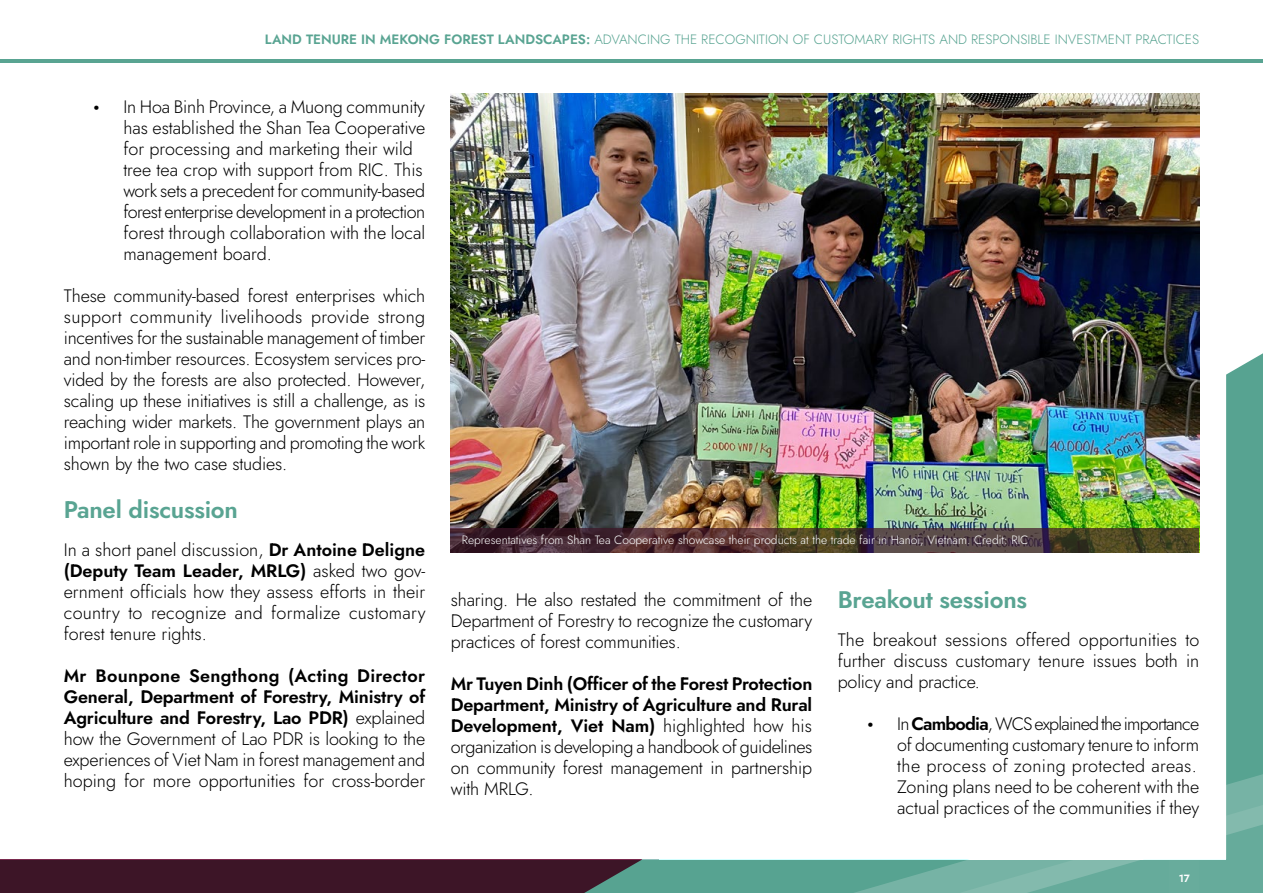
<style>
.page{position:relative;width:1263px;height:893px;background:#fff}
.page>*{position:absolute;margin:0;border:0;box-sizing:border-box;transform-origin:0 0}
.t1{font:600 24px "Jost";letter-spacing:-.01em;color:#59a492}
.t2{font:300 18px/21px "Jost";letter-spacing:-.005em;color:#000;text-align:justify}
.t3{font:300 13.5px "Jost";color:#59a492}
.t4{font:300 12px "Jost";color:#fff}
.t5{font:600 10.5px "Jost";color:#fff}
.s1{font-weight:600}
.s2{font-weight:900}
</style>
<div class="page">
<div style="left:0;top:859px;width:659px;height:34px;background:#3d1527"></div>
<hr style="left:0;top:59px;width:1263px;height:3px;background:#59a492">
<svg style="left:516px;top:342px;width:747px;height:551px"></svg>
<svg style="left:816px;top:751px;width:447px;height:142px;background:#6eafa0"></svg>
<div style="left:0;top:585px;width:1226px;height:274px;background:#fff"></div>
<img style="left:451px;top:94px;width:748px;height:435px">
<svg style="left:451px;top:529px;width:748px;height:24px;background:#4c3832"></svg>
<p class="t3" style="left:265px;top:30px;width:936px"><span class="s1">LAND TENURE IN MEKONG FOREST LANDSCAPES:</span> ADVANCING THE RECOGNITION OF CUSTOMARY RIGHTS AND RESPONSIBLE INVESTMENT PRACTICES</p>
<p class="t2" style="left:123px;top:96px;width:303px;text-align:left;text-indent:-30px"><span class="s2">•</span> In Hoa Binh Province, a Muong community has established the Shan Tea Cooperative for processing and marketing their wild tree tea crop with support from RIC. This work sets a precedent for community-based forest enterprise development in a protection forest through collaboration with the local management board.</p>
<p class="t2" style="left:64px;top:285px;width:363px">These community-based forest enterprises which support community livelihoods provide strong incentives for the sustainable management of timber and non-timber resources. Ecosystem services pro&shy;vided by the forests are also protected. However, scaling up these initiatives is still a challenge, as is reaching wider markets. The government plays an important role in supporting and promoting the work shown by the two case studies.</p>
<h1 class="t1" style="left:64px;top:493px;width:176px">Panel discussion</h1>
<p class="t2" style="left:64px;top:539px;width:363px">In a short panel discussion, <span class="s1">Dr Antoine Deligne (Deputy Team Leader, MRLG)</span> asked two gov&shy;ernment officials how they assess efforts in their country to recognize and formalize customary forest tenure rights.</p>
<p class="t2" style="left:64px;top:665px;width:363px"><span class="s1">Mr Bounpone Sengthong (Acting Director General, Department of Forestry, Ministry of Agriculture and Forestry, Lao PDR)</span> explained how the Government of Lao PDR is looking to the experiences of Viet Nam in forest management and hoping for more opportunities for cross-border</p>
<p class="t4" style="left:462px;top:532px;width:568px">Representatives from Shan Tea Cooperative showcase their products at the trade fair in Hanoi, Vietnam. Credit: RIC</p>
<p class="t2" style="left:451px;top:589px;width:363px">sharing. He also restated the commitment of the Department of Forestry to recognize the customary practices of forest communities.</p>
<p class="t2" style="left:451px;top:673px;width:363px"><span class="s1">Mr Tuyen Dinh (Officer of the Forest Protection Department, Ministry of Agriculture and Rural Development, Viet Nam)</span> highlighted how his organization is developing a handbook of guidelines on community forest management in partnership with MRLG.</p>
<h1 class="t1" style="left:838px;top:583px;width:191px">Breakout sessions</h1>
<p class="t2" style="left:838px;top:629px;width:363px">The breakout sessions offered opportunities to further discuss customary tenure issues both in policy and practice.</p>
<p class="t2" style="left:897px;top:713px;width:304px;text-align:left;text-indent:-30px"><span class="s2">•</span> In <span class="s1">Cambodia</span>, WCS explained the importance of documenting customary tenure to inform the process of zoning protected areas.<br>Zoning plans need to be coherent with the actual practices of the communities if they</p>
<p class="t5" style="left:1179px;top:871px;width:13px">17</p>
</div>
